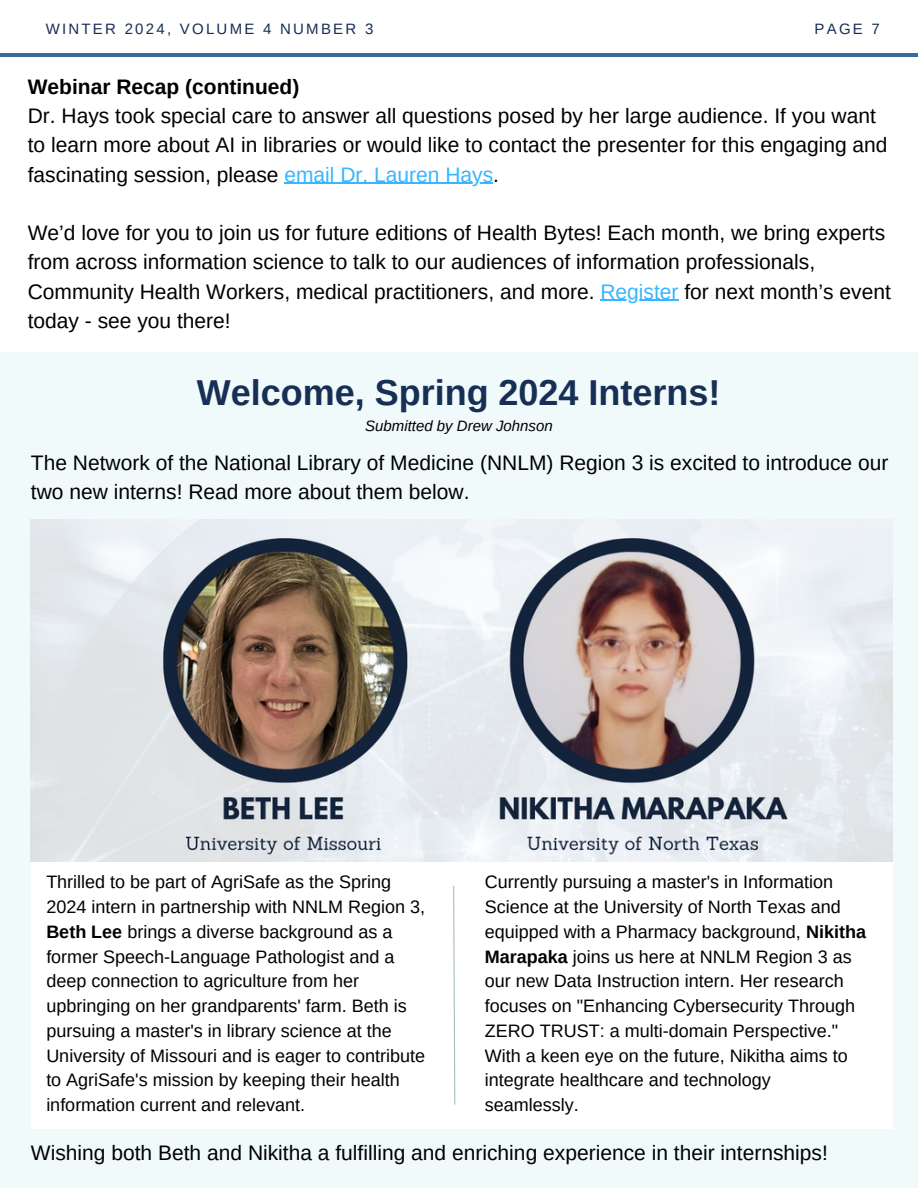
<style>
.page{position:relative;width:918px;height:1188px;background:#fff}
.page>*{position:absolute;margin:0;border:0;box-sizing:border-box;transform-origin:0 0}
.t1{font:700 36px "Arimo";color:#172f54}
.t2{font:21px/29.2px "Arimo";color:#000}
.t3{font:700 21px "Arimo";color:#000}
.t4{font:18px/24.8px "Arimo";color:#000}
.t5{font:15px "Arimo";letter-spacing:.15em;color:#172f54}
.t6{font:italic 15px "Arimo";color:#000}
.s1{color:#38b6ff}
.s2{font-weight:700}
</style>
<div class="page">
<hr style="left:0;top:54px;width:918px;height:3px;background:#376c9b">
<hr style="left:284px;top:183px;width:209px;height:1px;background:#38b6ff">
<hr style="left:600px;top:300px;width:79px;height:1px;background:#38b6ff">
<div style="left:0;top:353px;width:918px;height:835px;background:#f0fafb"></div>
<div style="left:31px;top:700px;width:861px;height:428px;background:#fff"></div>
<img style="left:31px;top:519px;width:862px;height:342px">
<svg style="left:453px;top:885px;width:3px;height:220px"></svg>
<p class="t5" style="left:46px;top:20px;width:329px">WINTER 2024, VOLUME 4 NUMBER 3</p>
<p class="t3" style="left:28px;top:75px;width:273px">Webinar Recap (continued)</p>
<p class="t5" style="left:815px;top:20px;width:67px">PAGE 7</p>
<p class="t2" style="left:28px;top:101px;width:861px">Dr. Hays took special care to answer all questions posed by her large audience. If you want to learn more about AI in libraries or would like to contact the presenter for this engaging and fascinating session, please <span class="s1">email Dr. Lauren Hays</span>.</p>
<p class="t2" style="left:28px;top:218px;width:865px">We’d love for you to join us for future editions of Health Bytes! Each month, we bring experts from across information science to talk to our audiences of information professionals, Community Health Workers, medical practitioners, and more. <span class="s1">Register</span> for next month’s event today - see you there!</p>
<h1 class="t1" style="left:197px;top:373px;width:525px">Welcome, Spring 2024 Interns!</h1>
<p class="t6" style="left:365px;top:417px;width:189px">Submitted by Drew Johnson</p>
<p class="t2" style="left:31px;top:448px;width:859px">The Network of the National Library of Medicine (NNLM) Region 3 is excited to introduce our two new interns! Read more about them below.</p>
<p class="t4" style="left:46px;top:870px;width:380px">Thrilled to be part of AgriSafe as the Spring 2024 intern in partnership with NNLM Region 3, <span class="s2">Beth Lee</span> brings a diverse background as a former Speech-Language Pathologist and a deep connection to agriculture from her upbringing on her grandparents' farm. Beth is pursuing a master's in library science at the University of Missouri and is eager to contribute to AgriSafe's mission by keeping their health information current and relevant.</p>
<p class="t4" style="left:485px;top:870px;width:383px">Currently pursuing a master's in Information Science at the University of North Texas and equipped with a Pharmacy background, <span class="s2">Nikitha Marapaka</span> joins us here at NNLM Region 3 as our new Data Instruction intern. Her research focuses on "Enhancing Cybersecurity Through ZERO TRUST: a multi-domain Perspective." With a keen eye on the future, Nikitha aims to integrate healthcare and technology seamlessly.</p>
<p class="t2" style="left:31px;top:1138px;width:798px">Wishing both Beth and Nikitha a fulfilling and enriching experience in their internships!</p>
</div>
